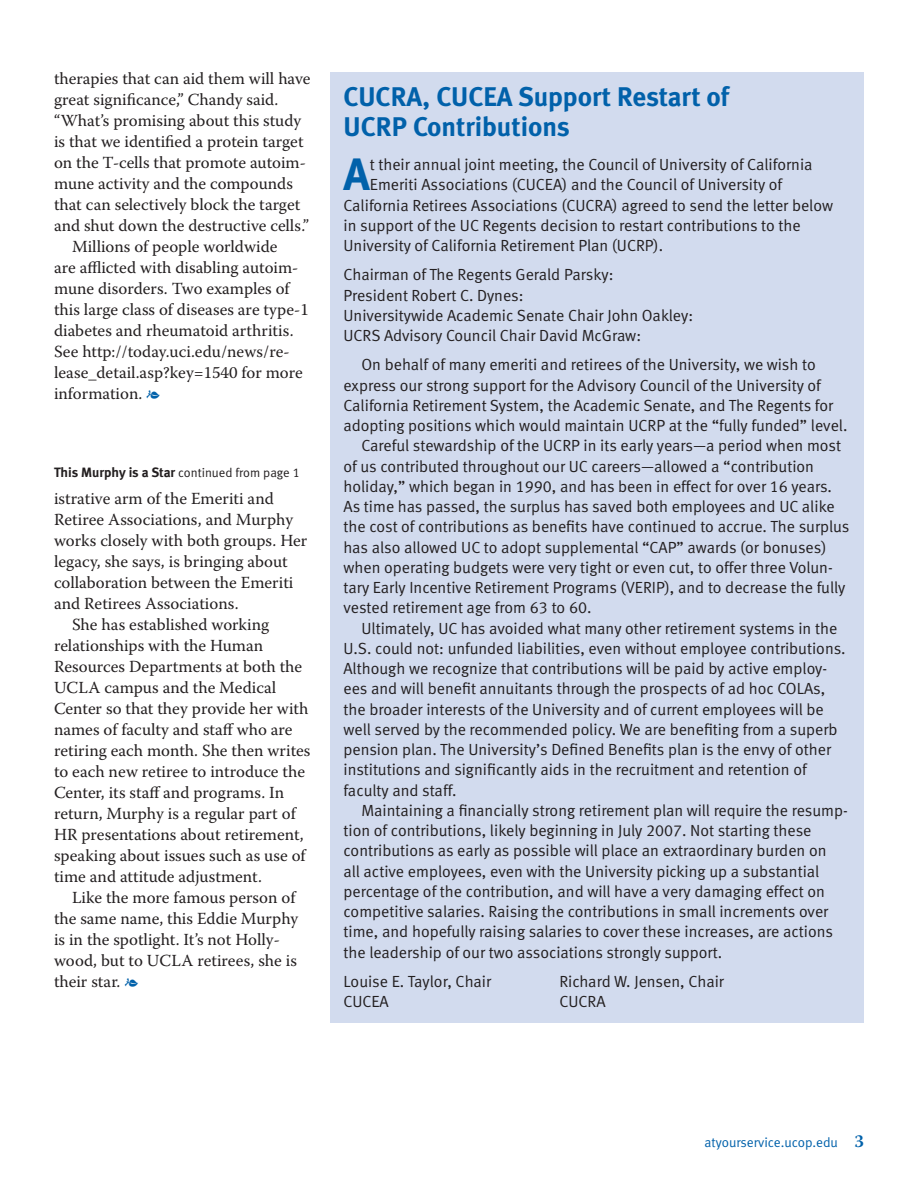
<style>
.page{position:relative;width:918px;height:1188px;background:#fff}
.page>*{position:absolute;margin:0;border:0;box-sizing:border-box;transform-origin:0 0}
.boxed_copy-sanserif{font:45.3px "Meta Bold LF";color:#0161aa}
.boxed_head{font:27px/30px "Meta Bold LF";color:#0161aa}
.body_copy-serif{font:16.8px/21px "Warnock Pro";color:#231f20}
.boxed_copy-sanserif-2{font:16.2px/20.2px "Meta Normal LF";color:#231f20}
.Subhead_1A{font:13.5px "Meta Normal LF";color:#0161aa}
.Continued_text{font:12.75px "Meta Normal LF";color:#231f20}
.s1{color:#0161aa}
.s2{font-family:"Meta Bold LF";font-size:13.5px}
</style>
<div class="page">
<div style="left:330px;top:72px;width:534px;height:951px;background:#d2dbee"></div>
<p class="body_copy-serif" style="left:54px;top:68px;width:258px">therapies that can aid them will have great significance,” Chandy said. “What’s promising about this study is that we identified a protein target on the T-cells that promote autoim&shy;mune activity and the compounds that can selectively block the target and shut down the destructive cells.”</p>
<p class="body_copy-serif" style="left:54px;top:236px;width:256px;text-indent:18px">Millions of people worldwide<br>are afflicted with disabling autoim&shy;mune disorders. Two examples of this large class of diseases are type-1 diabetes and rheumatoid arthritis.<br>See http://today.uci.edu/news/re&shy;lease_detail.asp?key=1540 for more information. <span class="s1">e</span></p>
<p class="Continued_text" style="left:54px;top:465px;width:247px"><span class="s2">This Murphy is a Star</span> continued from page 1</p>
<p class="body_copy-serif" style="left:54px;top:488px;width:255px">istrative arm of the Emeriti and Retiree Associations, and Murphy works closely with both groups. Her legacy, she says, is bringing about collaboration between the Emeriti and Retirees Associations.</p>
<p class="body_copy-serif" style="left:54px;top:614px;width:258px;text-indent:18px">She has established working relationships with the Human Resources Departments at both the UCLA campus and the Medical Center so that they provide her with names of faculty and staff who are retiring each month. She then writes to each new retiree to introduce the Center, its staff and programs. In return, Murphy is a regular part of HR presentations about retirement, speaking about issues such as use of time and attitude adjustment.</p>
<p class="body_copy-serif" style="left:54px;top:887px;width:246px;text-indent:18px">Like the more famous person of the same name, this Eddie Murphy is in the spotlight. It’s not Holly&shy;wood, but to UCLA retirees, she is their star. <span class="s1">e</span></p>
<p class="boxed_head" style="left:344px;top:82px;width:387px">CUCRA, CUCEA Support Restart of<br>UCRP Contributions</p>
<p class="boxed_copy-sanserif" style="left:344px;top:148px;width:28px">A</p>
<p class="boxed_copy-sanserif-2" style="left:370px;top:154px;width:444px">t their annual joint meeting, the Council of University of California</p>
<p class="boxed_copy-sanserif-2" style="left:370px;top:175px;width:414px">Emeriti Associations (CUCEA) and the Council of University of</p>
<p class="boxed_copy-sanserif-2" style="left:344px;top:195px;width:491px">California Retirees Associations (CUCRA) agreed to send the letter below</p>
<p class="boxed_copy-sanserif-2" style="left:344px;top:215px;width:459px">in support of the UC Regents decision to restart contributions to the</p>
<p class="boxed_copy-sanserif-2" style="left:344px;top:235px;width:321px">University of California Retirement Plan (UCRP).</p>
<p class="boxed_copy-sanserif-2" style="left:344px;top:265px;width:271px">Chairman of The Regents Gerald Parsky:</p>
<p class="boxed_copy-sanserif-2" style="left:344px;top:285px;width:182px">President Robert C. Dynes:</p>
<p class="boxed_copy-sanserif-2" style="left:344px;top:305px;width:351px">Universitywide Academic Senate Chair John Oakley:</p>
<p class="boxed_copy-sanserif-2" style="left:344px;top:325px;width:299px">UCRS Advisory Council Chair David McGraw:</p>
<p class="boxed_copy-sanserif-2" style="left:344px;top:355px;width:506px;text-indent:18px">On behalf of many emeriti and retirees of the University, we wish to express our strong support for the Advisory Council of the University of California Retirement System, the Academic Senate, and The Regents for adopting positions which would maintain UCRP at the “fully funded” level.</p>
<p class="boxed_copy-sanserif-2" style="left:344px;top:436px;width:508px;text-indent:18px">Careful stewardship of the UCRP in its early years—a period when most of us contributed throughout our UC careers—allowed a “contribution holiday,” which began in 1990, and has been in effect for over 16 years.<br>As time has passed, the surplus has saved both employees and UC alike the cost of contributions as benefits have continued to accrue. The surplus has also allowed UC to adopt supplemental “CAP” awards (or bonuses) when operating budgets were very tight or even cut, to offer three Volun&shy;tary Early Incentive Retirement Programs (VERIP), and to decrease the fully vested retirement age from 63 to 60.</p>
<p class="boxed_copy-sanserif-2" style="left:344px;top:618px;width:504px;text-indent:18px">Ultimately, UC has avoided what many other retirement systems in the U.S. could not: unfunded liabilities, even without employee contributions.<br>Although we recognize that contributions will be paid by active employ&shy;ees and will benefit annuitants through the prospects of ad hoc COLAs, the broader interests of the University and of current employees will be well served by the recommended policy. We are benefiting from a superb pension plan. The University’s Defined Benefits plan is the envy of other institutions and significantly aids in the recruitment and retention of faculty and staff.</p>
<p class="boxed_copy-sanserif-2" style="left:344px;top:800px;width:506px;text-indent:18px">Maintaining a financially strong retirement plan will require the resump&shy;tion of contributions, likely beginning in July 2007. Not starting these contributions as early as possible will place an extraordinary burden on<br>all active employees, even with the University picking up a substantial percentage of the contribution, and will have a very damaging effect on competitive salaries. Raising the contributions in small increments over time, and hopefully raising salaries to cover these increases, are actions the leadership of our two associations strongly support.</p>
<p class="boxed_copy-sanserif-2" style="left:344px;top:971px;width:149px">Louise E. Taylor, Chair</p>
<p class="boxed_copy-sanserif-2" style="left:559px;top:971px;width:166px">Richard W. Jensen, Chair</p>
<p class="boxed_copy-sanserif-2" style="left:344px;top:991px;width:47px">CUCEA</p>
<p class="boxed_copy-sanserif-2" style="left:559px;top:991px;width:48px">CUCRA</p>
<p class="Subhead_1A" style="left:705px;top:1135px;width:135px">atyourservice.ucop.edu</p>
</div>
